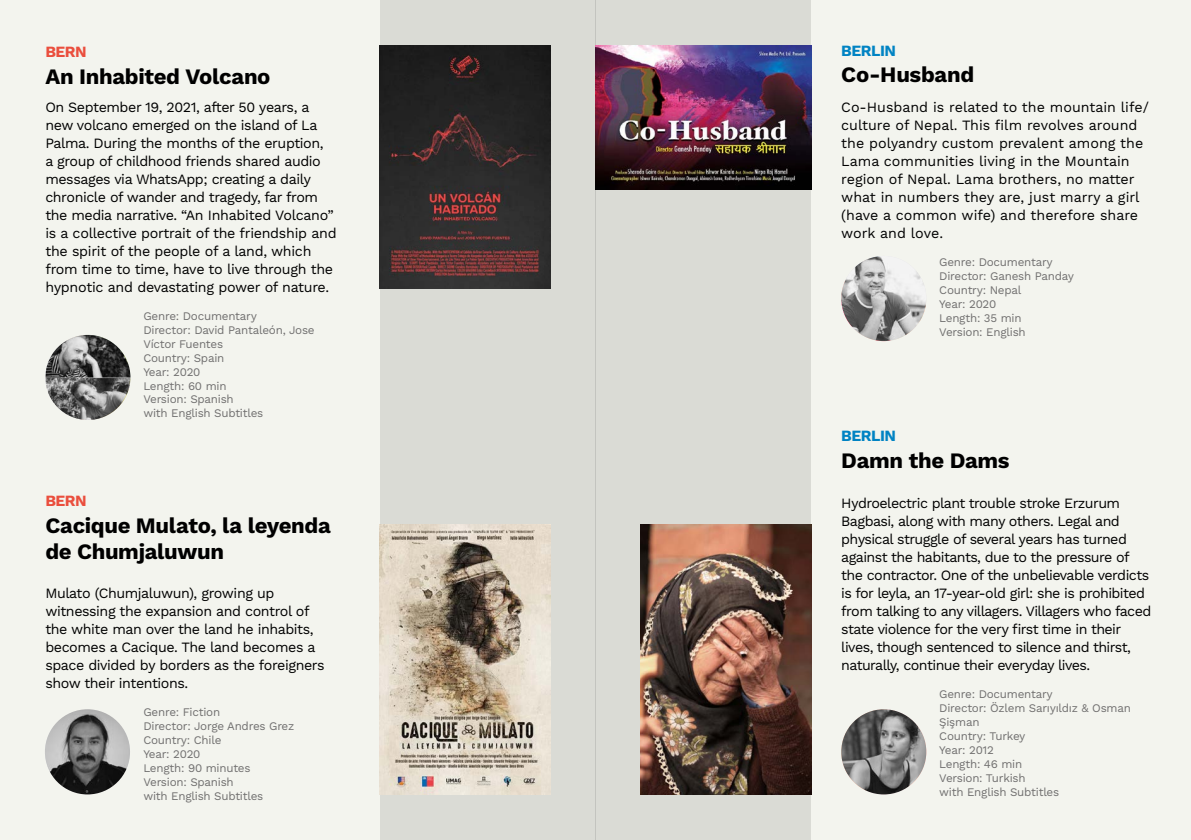
<style>
.page{position:relative;width:1191px;height:840px;background:#fff}
.page>*{position:absolute;margin:0;border:0;box-sizing:border-box;transform-origin:0 0}
.t1{font:700 22px/26.4px "Work Sans";letter-spacing:-.015em;color:#000}
.t2{font:700 15.6px "Work Sans";letter-spacing:-.03em;color:#0083c3}
.t3{font:700 15.6px "Work Sans";letter-spacing:-.03em;color:#ea4e3d}
.t4{font:14.2px/18px "Work Sans";letter-spacing:-.03em;color:#000}
.t5{font:14.2px/18px "Work Sans";color:#000}
.t6{font:11.6px/14px "Work Sans";letter-spacing:-.02em;color:#706f6f}
</style>
<div class="page">
<div style="left:0;top:0;width:1191px;height:839px;background:#f3f4ee"></div>
<div style="left:595px;top:0;width:216px;height:839px;background:#dadbd5"></div>
<div style="left:380px;top:0;width:215px;height:839px;background:linear-gradient(to right,#d9dad4,#d8d9d3)"></div>
<img style="left:380px;top:45px;width:170px;height:243px">
<img style="left:380px;top:524px;width:170px;height:270px">
<img style="left:641px;top:524px;width:170px;height:270px">
<img style="left:595px;top:45px;width:216px;height:145px">
<svg style="left:841px;top:709px;width:85px;height:85px;background:#737373"></svg>
<svg style="left:841px;top:256px;width:85px;height:85px"></svg>
<svg style="left:45px;top:334px;width:85px;height:86px;background:#696969"></svg>
<svg style="left:45px;top:709px;width:85px;height:85px;background:#727272"></svg>
<p class="t3" style="left:45px;top:43px;width:43px">BERN</p>
<h1 class="t1" style="left:45px;top:64px;width:227px">An Inhabited Volcano</h1>
<p class="t4" style="left:45px;top:98px;width:293px">On September 19, 2021, after 50 years, a new volcano emerged on the island of La Palma. During the months of the eruption,<br>a group of childhood friends shared audio messages via WhatsApp; creating a daily chronicle of wander and tragedy, far from the media narrative. “An Inhabited Volcano” is a collective portrait of the friendship and the spirit of the people of a land, which from time to time, have to live through the hypnotic and devastating power of nature.</p>
<p class="t6" style="left:143px;top:309px;width:173px">Genre: Documentary<br>Director: David Pantaleón, Jose<br>Víctor Fuentes<br>Country: Spain<br>Year: 2020<br>Length: 60 min<br>Version: Spanish<br>with English Subtitles</p>
<p class="t3" style="left:45px;top:491px;width:43px">BERN</p>
<h1 class="t1" style="left:45px;top:512px;width:287px">Cacique Mulato, la leyenda de Chumjaluwun</h1>
<p class="t4" style="left:45px;top:584px;width:281px">Mulato (Chumjaluwun), growing up witnessing the expansion and control of the white man over the land he inhabits, becomes a Cacique. The land becomes a space divided by borders as the foreigners show their intentions.</p>
<p class="t6" style="left:143px;top:705px;width:152px">Genre: Fiction<br>Director: Jorge Andres Grez<br>Country: Chile<br>Year: 2020<br>Length: 90 minutes<br>Version: Spanish<br>with English Subtitles</p>
<p class="t2" style="left:841px;top:41px;width:56px">BERLIN</p>
<h1 class="t1" style="left:841px;top:63px;width:134px">Co-Husband</h1>
<p class="t5" style="left:841px;top:98px;width:309px">Co-Husband is related to the mountain life/ culture of Nepal. This film revolves around the polyandry custom prevalent among the Lama communities living in the Mountain region of Nepal. Lama brothers, no matter what in numbers they are, just marry a girl (have a common wife) and therefore share work and love.</p>
<p class="t6" style="left:939px;top:255px;width:136px">Genre: Documentary<br>Director: Ganesh Panday<br>Country: Nepal<br>Year: 2020<br>Length: 35 min<br>Version: English</p>
<p class="t2" style="left:841px;top:426px;width:56px">BERLIN</p>
<h1 class="t1" style="left:841px;top:448px;width:170px">Damn the Dams</h1>
<p class="t4" style="left:841px;top:494px;width:311px">Hydroelectric plant trouble stroke Erzurum Bagbasi, along with many others. Legal and physical struggle of several years has turned against the habitants, due to the pressure of the contractor. One of the unbelievable verdicts is for leyla, an 17-year-old girl: she is prohibited from talking to any villagers. Villagers who faced state violence for the very first time in their lives, though sentenced to silence and thirst, naturally, continue their everyday lives.</p>
<p class="t6" style="left:939px;top:687px;width:193px">Genre: Documentary<br>Director: Özlem Sarıyıldız &amp; Osman<br>Şişman<br>Country: Turkey<br>Year: 2012<br>Length: 46 min<br>Version: Turkish<br>with English Subtitles</p>
</div>
